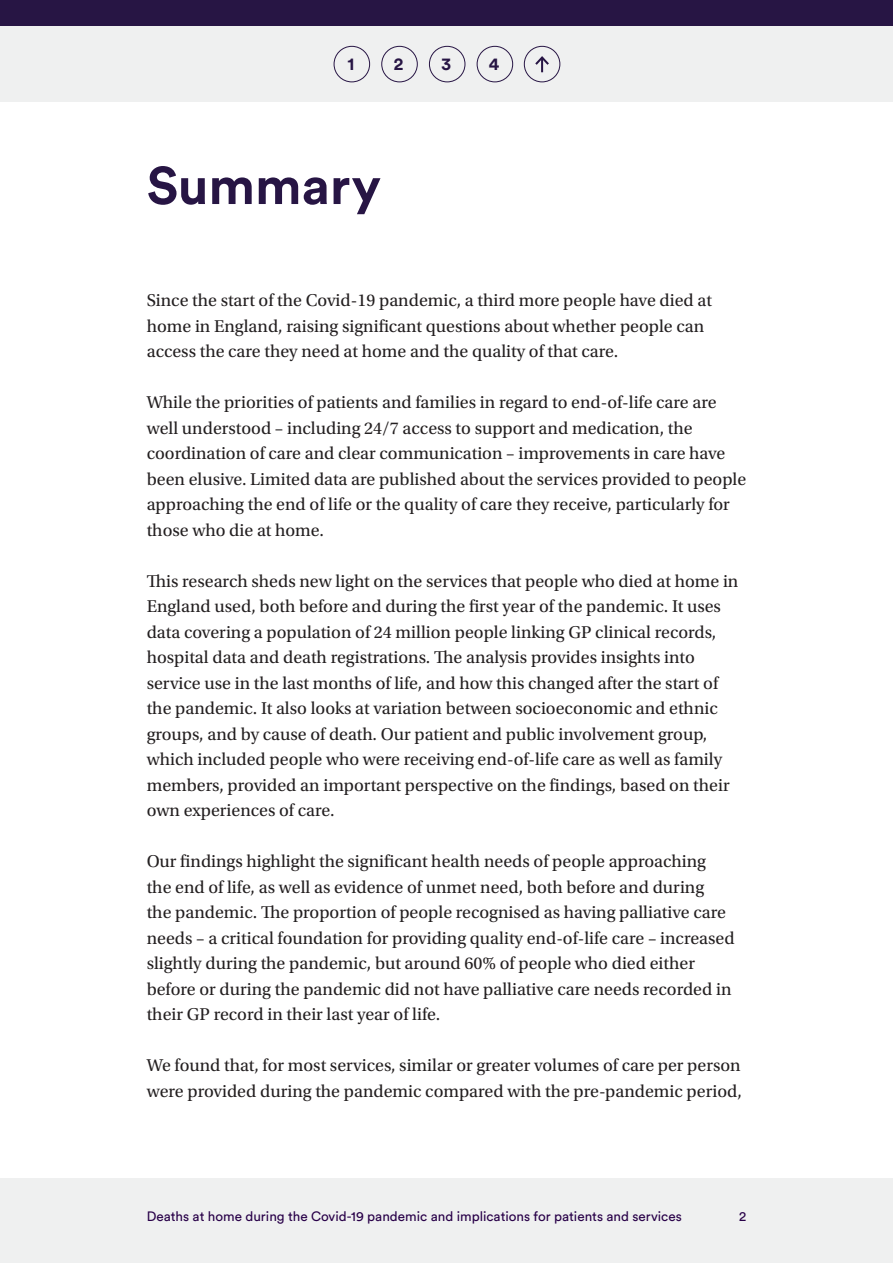
<style>
.page{position:relative;width:893px;height:1263px;background:#fff}
.page>*{position:absolute;margin:0;border:0;box-sizing:border-box;transform-origin:0 0}
.Heading_1{font:700 52.5px "Circular Pro";color:#271544}
.Body_text{font:18px/25.5px "Utopia Std";color:#231f20}
.t1{font:700 17.55px "Circular Pro";color:#271544}
.t2{font:13.5px "Circular Pro";color:#280048}
</style>
<div class="page">
<div style="left:0;top:0;width:893px;height:26px;background:#271544"></div>
<div style="left:0;top:26px;width:893px;height:76px;background:#eff0f0"></div>
<div style="left:0;top:1179px;width:893px;height:84px;background:#eff0f0"></div>
<div style="left:381px;top:46px;width:37px;height:36px;border:1px solid #271544;border-radius:50%"></div>
<div style="left:429px;top:46px;width:36px;height:36px;border:1px solid #271544;border-radius:50%"></div>
<div style="left:477px;top:46px;width:36px;height:36px;border:1px solid #271544;border-radius:50%"></div>
<div style="left:524px;top:46px;width:36px;height:36px;border:1px solid #271544;border-radius:50%"></div>
<svg style="left:535px;top:56px;width:14px;height:16px"></svg>
<div style="left:334px;top:46px;width:36px;height:36px;border:1px solid #271544;border-radius:50%"></div>
<p class="t1" style="left:347px;top:52px;width:8px">1</p>
<p class="t1" style="left:394px;top:52px;width:11px">2</p>
<p class="t1" style="left:441px;top:52px;width:11px">3</p>
<p class="t1" style="left:489px;top:52px;width:12px">4</p>
<p class="Heading_1" style="left:147px;top:149px;width:236px">Summary</p>
<p class="Body_text" style="left:147px;top:288px;width:567px">Since the start of the Covid-19 pandemic, a third more people have died at home in England, raising significant questions about whether people can access the care they need at home and the quality of that care.</p>
<p class="Body_text" style="left:147px;top:390px;width:601px">While the priorities of patients and families in regard to end-of-life care are well understood – including 24/7 access to support and medication, the coordination of care and clear communication – improvements in care have been elusive. Limited data are published about the services provided to people approaching the end of life or the quality of care they receive, particularly for those who die at home.</p>
<p class="Body_text" style="left:147px;top:568px;width:593px">This research sheds new light on the services that people who died at home in England used, both before and during the first year of the pandemic. It uses data covering a population of 24 million people linking GP clinical records, hospital data and death registrations. The analysis provides insights into service use in the last months of life, and how this changed after the start of the pandemic. It also looks at variation between socioeconomic and ethnic groups, and by cause of death. Our patient and public involvement group, which included people who were receiving end-of-life care as well as family members, provided an important perspective on the findings, based on their own experiences of care.</p>
<p class="Body_text" style="left:147px;top:849px;width:589px">Our findings highlight the significant health needs of people approaching the end of life, as well as evidence of unmet need, both before and during<br>the pandemic. The proportion of people recognised as having palliative care needs – a critical foundation for providing quality end-of-life care – increased slightly during the pandemic, but around 60% of people who died either before or during the pandemic did not have palliative care needs recorded in their GP record in their last year of life.</p>
<p class="Body_text" style="left:147px;top:1053px;width:597px">We found that, for most services, similar or greater volumes of care per person were provided during the pandemic compared with the pre-pandemic period,</p>
<p class="t2" style="left:147px;top:1207px;width:537px">Deaths at home during the Covid-19 pandemic and implications for patients and services</p>
<p class="t2" style="left:739px;top:1207px;width:9px">2</p>
</div>
